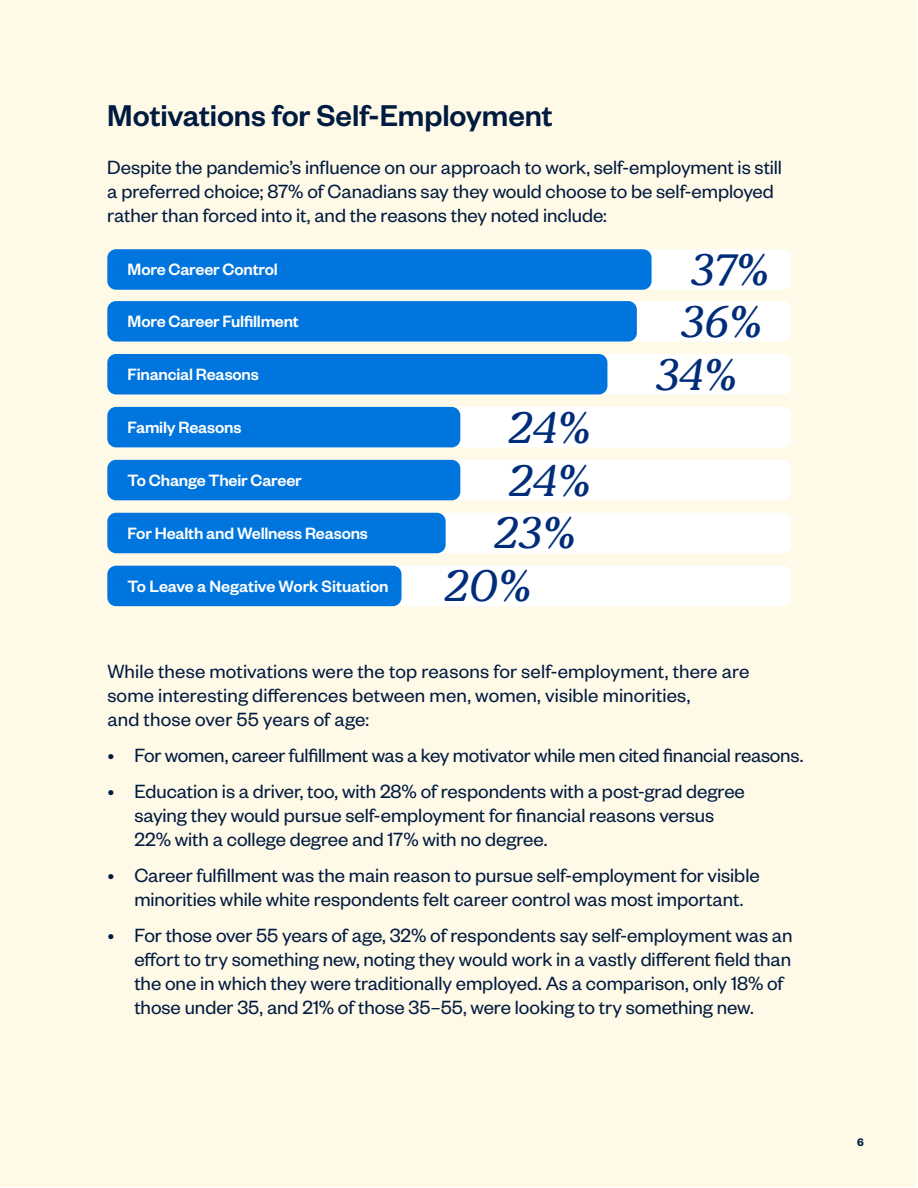
<style>
.page{position:relative;width:918px;height:1188px;background:#fff}
.page>*{position:absolute;margin:0;border:0;box-sizing:border-box;transform-origin:0 0}
.t1{font:italic 300 45px "Moranga";color:#002d79}
.t2{font:500 33px "Founders Grotesk";letter-spacing:-.005em;color:#001b40}
.t3{font:21px/24px "Founders Grotesk";color:#001b40}
.t4{font:500 18px "Founders Grotesk";letter-spacing:-.01em;color:#fff}
.t5{font:600 12px "Founders Grotesk";color:#001b40}
</style>
<div class="page">
<div style="left:1px;top:1px;width:916px;height:1186px;background:#fff9e8"></div>
<div style="left:107px;top:249px;width:684px;height:41px;background:#fff;border-radius:9px"></div>
<div style="left:107px;top:249px;width:545px;height:41px;background:#0075dd;border-radius:9px"></div>
<div style="left:107px;top:301px;width:684px;height:41px;background:#fff;border-radius:9px"></div>
<div style="left:107px;top:301px;width:530px;height:41px;background:#0075dd;border-radius:9px"></div>
<div style="left:107px;top:354px;width:684px;height:40px;background:#fff;border-radius:9px"></div>
<div style="left:107px;top:354px;width:500px;height:40px;background:#0075dd;border-radius:9px"></div>
<div style="left:107px;top:407px;width:684px;height:40px;background:#fff;border-radius:9px"></div>
<div style="left:107px;top:407px;width:353px;height:40px;background:#0075dd;border-radius:9px"></div>
<div style="left:107px;top:460px;width:684px;height:40px;background:#fff;border-radius:9px"></div>
<div style="left:107px;top:460px;width:353px;height:40px;background:#0075dd;border-radius:9px"></div>
<div style="left:107px;top:513px;width:684px;height:40px;background:#fff;border-radius:9px"></div>
<div style="left:107px;top:513px;width:339px;height:40px;background:#0075dd;border-radius:9px"></div>
<div style="left:107px;top:566px;width:684px;height:40px;background:#fff;border-radius:9px"></div>
<div style="left:107px;top:566px;width:295px;height:40px;background:#0075dd;border-radius:9px"></div>
<h2 class="t2" style="left:107px;top:95px;width:447px">Motivations for Self-Employment</h2>
<p class="t3" style="left:107px;top:154px;width:676px">Despite the pandemic’s influence on our approach to work, self-employment is still a preferred choice; 87% of Canadians say they would choose to be self-employed rather than forced into it, and the reasons they noted include:</p>
<p class="t4" style="left:128px;top:258px;width:152px">More Career Control</p>
<h1 class="t1" style="left:689px;top:240px;width:80px">37%</h1>
<p class="t4" style="left:128px;top:310px;width:173px">More Career Fulfillment</p>
<h1 class="t1" style="left:679px;top:292px;width:83px">36%</h1>
<p class="t4" style="left:128px;top:363px;width:133px">Financial Reasons</p>
<h1 class="t1" style="left:654px;top:345px;width:83px">34%</h1>
<p class="t4" style="left:128px;top:416px;width:115px">Family Reasons</p>
<h1 class="t1" style="left:507px;top:398px;width:84px">24%</h1>
<p class="t4" style="left:128px;top:469px;width:176px">To Change Their Career</p>
<h1 class="t1" style="left:507px;top:450px;width:84px">24%</h1>
<p class="t4" style="left:128px;top:522px;width:242px">For Health and Wellness Reasons</p>
<h1 class="t1" style="left:492px;top:503px;width:83px">23%</h1>
<p class="t4" style="left:128px;top:575px;width:263px">To Leave a Negative Work Situation</p>
<h1 class="t1" style="left:442px;top:556px;width:89px">20%</h1>
<p class="t3" style="left:107px;top:658px;width:644px">While these motivations were the top reasons for self-employment, there are some interesting differences between men, women, visible minorities,<br>and those over 55 years of age:</p>
<p class="t3" style="left:107px;top:742px;width:698px">• For women, career fulfillment was a key motivator while men cited financial reasons.</p>
<p class="t3" style="left:134px;top:778px;width:612px;text-indent:-27px">• Education is a driver, too, with 28% of respondents with a post-grad degree saying they would pursue self-employment for financial reasons versus<br>22% with a college degree and 17% with no degree.</p>
<p class="t3" style="left:107px;top:862px;width:654px;text-align:center">• Career fulfillment was the main reason to pursue self-employment for visible minorities while white respondents felt career control was most important.</p>
<p class="t3" style="left:134px;top:922px;width:660px;text-indent:-27px">• For those over 55 years of age, 32% of respondents say self-employment was an effort to try something new, noting they would work in a vastly different field than the one in which they were traditionally employed. As a comparison, only 18% of those under 35, and 21% of those 35–55, were looking to try something new.</p>
<p class="t5" style="left:857px;top:1134px;width:8px">6</p>
</div>
